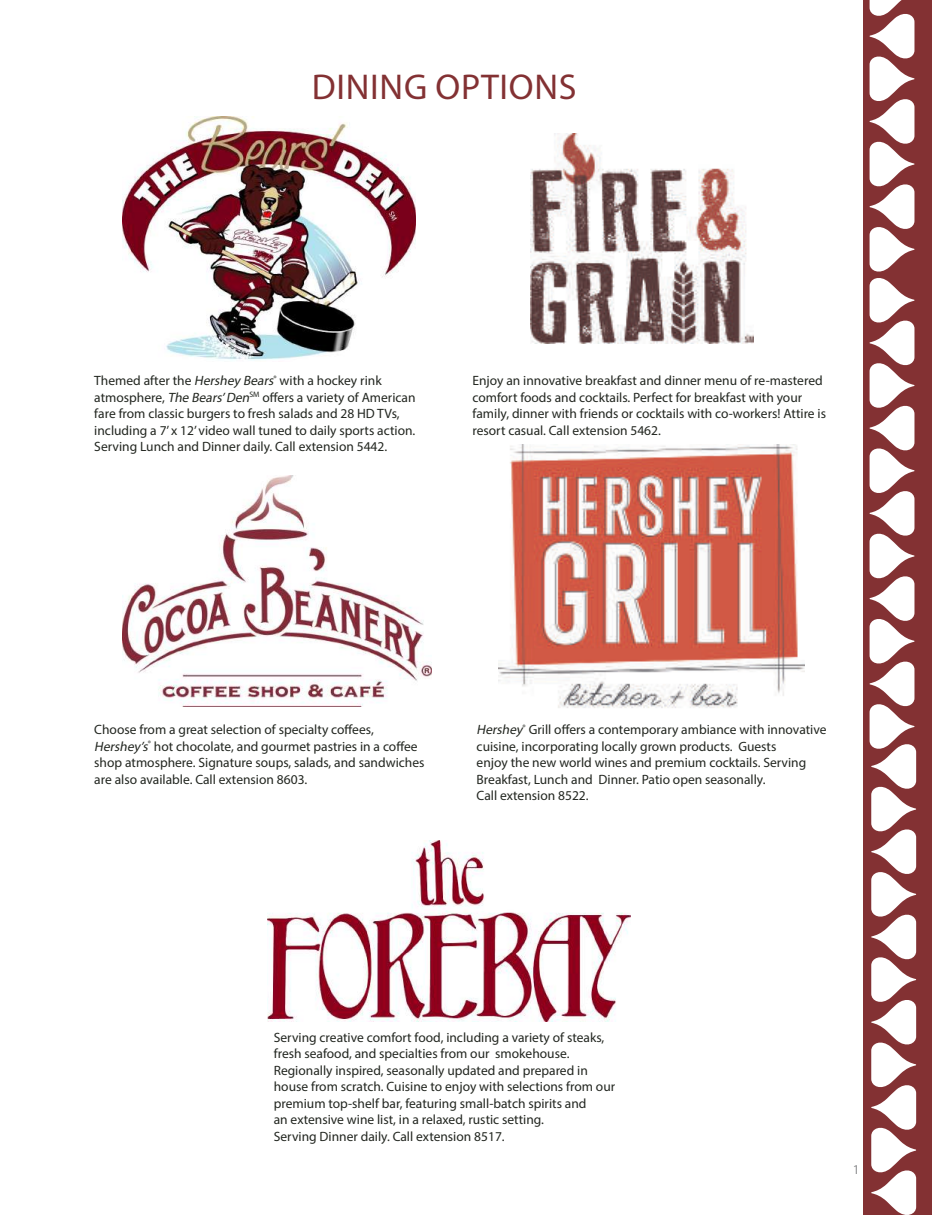
<style>
.page{position:relative;width:945px;height:1215px;background:#fff}
.page>*{position:absolute;margin:0;border:0;box-sizing:border-box;transform-origin:0 0}
.t1{font:36px "Myriad Pro";letter-spacing:.02em;color:#833133}
.t2{font:13.5px/16.5px "Myriad Pro";color:#222620}
.t3{font:13.5px "Myriad Pro";color:#8b8c8e}
.s1{font-style:italic}
</style>
<div class="page">
<div style="left:863px;top:0;width:69px;height:1215px;background:#833133"></div>
<svg style="left:870px;top:0;width:46px;height:1215px"></svg>
<img style="left:498px;top:445px;width:307px;height:263px">
<img style="left:123px;top:475px;width:308px;height:232px">
<img style="left:123px;top:116px;width:293px;height:245px">
<img style="left:267px;top:841px;width:363px;height:180px">
<img style="left:531px;top:133px;width:222px;height:210px">
<h1 class="t1" style="left:312px;top:65px;width:266px">DINING OPTIONS</h1>
<p class="t2" style="left:94px;top:372px;width:323px">Themed after the <span class="s1">Hershey Bears</span><sup>®</sup> with a hockey rink atmosphere, <span class="s1">The Bears’Den</span><sup>SM</sup> offers a variety of American fare from classic burgers to fresh salads and 28 HD TVs, including a 7’ x 12’ video wall tuned to daily sports action.<br>Serving Lunch and Dinner daily. Call extension 5442.</p>
<p class="t2" style="left:472px;top:372px;width:355px">Enjoy an innovative breakfast and dinner menu of re-mastered comfort foods and cocktails. Perfect for breakfast with your family, dinner with friends or cocktails with co-workers! Attire is resort casual. Call extension 5462.</p>
<p class="t2" style="left:94px;top:721px;width:332px">Choose from a great selection of specialty coffees, <span class="s1">Hershey’s</span><sup>®</sup> hot chocolate, and gourmet pastries in a coffee shop atmosphere. Signature soups, salads, and sandwiches are also available. Call extension 8603.</p>
<p class="t2" style="left:477px;top:721px;width:351px"><span class="s1">Hershey</span><sup>®</sup> Grill offers a contemporary ambiance with innovative cuisine, incorporating locally grown products. Guests<br>enjoy the new world wines and premium cocktails. Serving Breakfast, Lunch and Dinner. Patio open seasonally.<br>Call extension 8522.</p>
<p class="t2" style="left:274px;top:1029px;width:343px">Serving creative comfort food, including a variety of steaks, fresh seafood, and specialties from our smokehouse.<br>Regionally inspired, seasonally updated and prepared in house from scratch. Cuisine to enjoy with selections from our premium top-shelf bar, featuring small-batch spirits and<br>an extensive wine list, in a relaxed, rustic setting.<br>Serving Dinner daily. Call extension 8517.</p>
<p class="t3" style="left:853px;top:1161px;width:8px">1</p>
</div>
